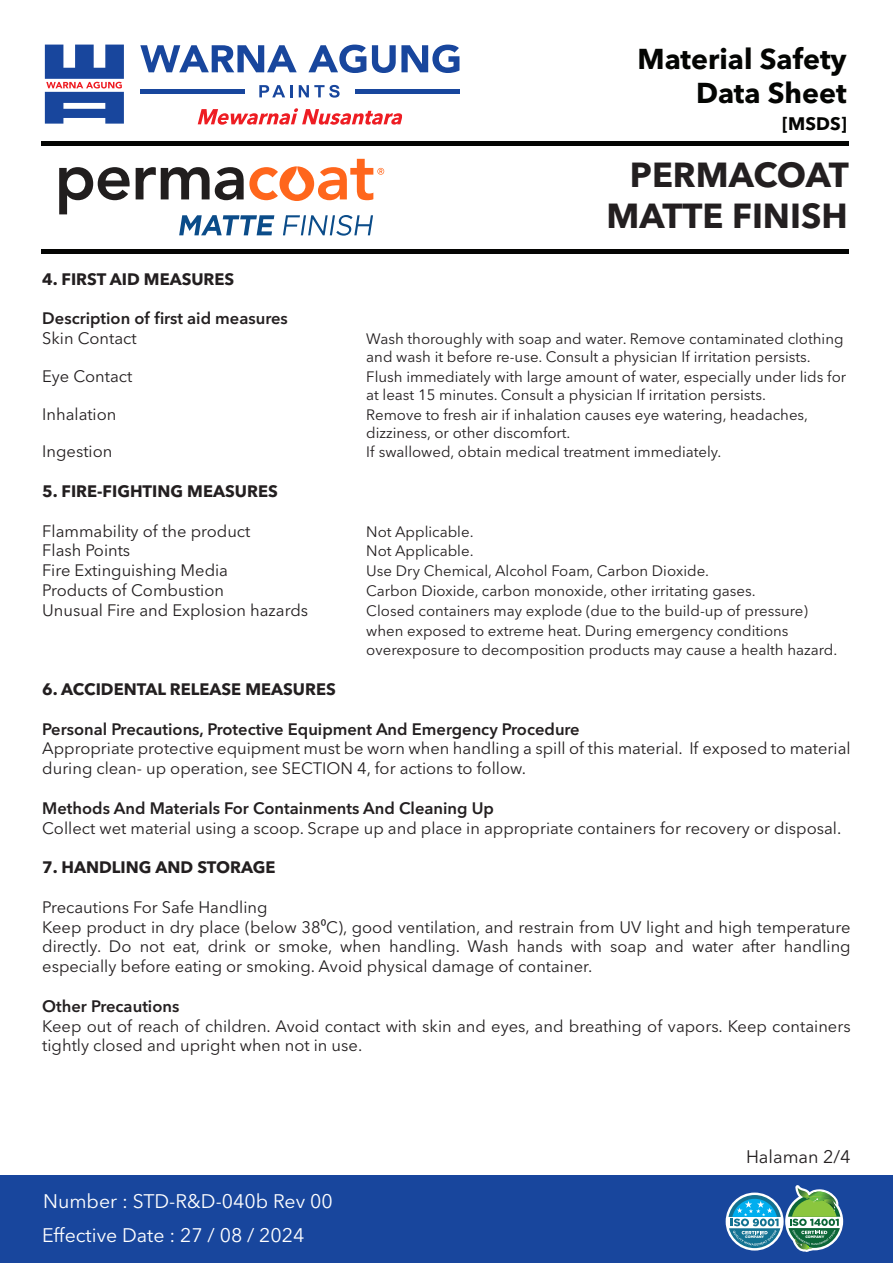
<style>
.page{position:relative;width:893px;height:1263px;background:#fff}
.page>*{position:absolute;margin:0;border:0;box-sizing:border-box;transform-origin:0 0}
.t1{font:700 34.5px/41.4px "Avenir Next LT Pro";color:#231f20;text-align:right}
.t2{font:700 28.5px/34.2px "Avenir Next LT Pro";color:#040503;text-align:right}
.t3{font:19.5px/34px "Avenir Next LT Pro";color:#fff}
.t4{font:18px "Avenir Next LT Pro";color:#231f20}
.t5{font:700 18px "Avenir Next LT Pro";color:#040503}
.t6{font:16.5px/19.8px "Avenir Next LT Pro";color:#231f20}
.t7{font:600 16.5px "Avenir Next LT Pro";color:#231f20}
.t8{font:700 16.5px "Avenir Next LT Pro";color:#231f20}
.t9{font:15px/18px "Avenir Next LT Pro";color:#231f20}
.t10{font:900 3.6px "Gotham";color:#fff}
.s1{font-family:"Myriad Pro"}
</style>
<div class="page">
<div style="left:0;top:1175px;width:893px;height:88px;background:#18469d"></div>
<div style="left:140px;top:89px;width:104px;height:5px;background:#18469d"></div>
<div style="left:355px;top:89px;width:104px;height:5px;background:#18469d"></div>
<svg style="left:259px;top:85px;width:34px;height:12px"></svg>
<svg style="left:299px;top:85px;width:41px;height:13px"></svg>
<svg style="left:140px;top:45px;width:319px;height:28px"></svg>
<svg style="left:45px;top:45px;width:79px;height:79px"></svg>
<svg style="left:198px;top:108px;width:204px;height:17px"></svg>
<svg style="left:728px;top:1185px;width:115px;height:67px"></svg>
<hr style="left:42px;top:141px;width:807px;height:4px;background:#040503">
<hr style="left:42px;top:249px;width:807px;height:4px;background:#040503">
<svg style="left:59px;top:159px;width:325px;height:77px"></svg>
<h2 class="t2" style="left:638px;top:42px;width:211px">Material Safety<br>Data Sheet</h2>
<p class="t5" style="left:782px;top:113px;width:66px">[MSDS]</p>
<h1 class="t1" style="left:606px;top:154px;width:244px">PERMACOAT<br>MATTE FINISH</h1>
<p class="t8" style="left:42px;top:269px;width:194px">4. FIRST AID MEASURES</p>
<p class="t7" style="left:42px;top:308px;width:247px">Description of first aid measures</p>
<p class="t6" style="left:42px;top:328px;width:96px">Skin Contact</p>
<p class="t9" style="left:366px;top:330px;width:479px">Wash thoroughly with soap and water. Remove contaminated clothing and wash it before re-use. Consult a physician If irritation persists.</p>
<p class="t6" style="left:42px;top:366px;width:92px">Eye Contact</p>
<p class="t9" style="left:366px;top:367px;width:481px">Flush immediately with large amount of water, especially under lids for at least 15 minutes. Consult a physician If irritation persists.</p>
<p class="t6" style="left:42px;top:404px;width:76px">Inhalation</p>
<p class="t9" style="left:366px;top:405px;width:443px">Remove to fresh air if inhalation causes eye watering, headaches, dizziness, or other discomfort.</p>
<p class="t6" style="left:42px;top:442px;width:72px">Ingestion</p>
<p class="t9" style="left:366px;top:443px;width:357px">If swallowed, obtain medical treatment immediately.</p>
<p class="t8" style="left:42px;top:481px;width:237px">5. FIRE-FIGHTING MEASURES</p>
<p class="t6" style="left:42px;top:521px;width:210px">Flammability of the product</p>
<p class="t9" style="left:366px;top:522px;width:109px">Not Applicable.</p>
<p class="t6" style="left:42px;top:541px;width:90px">Flash Points</p>
<p class="t9" style="left:366px;top:542px;width:109px">Not Applicable.</p>
<p class="t6" style="left:42px;top:560px;width:187px">Fire Extinguishing Media</p>
<p class="t9" style="left:366px;top:562px;width:344px">Use Dry Chemical, Alcohol Foam, Carbon Dioxide.</p>
<p class="t6" style="left:42px;top:580px;width:183px">Products of Combustion</p>
<p class="t9" style="left:366px;top:582px;width:391px">Carbon Dioxide, carbon monoxide, other irritating gases.</p>
<p class="t6" style="left:42px;top:600px;width:267px">Unusual Fire and Explosion hazards</p>
<p class="t9" style="left:366px;top:601px;width:473px;line-height:19.8px">Closed containers may explode (due to the build-up of pressure) when exposed to extreme heat. During emergency conditions overexposure to decomposition products may cause a health hazard.</p>
<p class="t8" style="left:42px;top:679px;width:295px">6. ACCIDENTAL RELEASE MEASURES</p>
<p class="t7" style="left:42px;top:719px;width:539px">Personal Precautions, Protective Equipment And Emergency Procedure</p>
<p class="t6" style="left:42px;top:739px;width:810px">Appropriate protective equipment must be worn when handling a spill of this material. If exposed to material during clean- up operation, see SECTION 4, for actions to follow.</p>
<p class="t7" style="left:42px;top:798px;width:453px">Methods And Materials For Containments And Cleaning Up</p>
<p class="t6" style="left:42px;top:818px;width:801px">Collect wet material using a scoop. Scrape up and place in appropriate containers for recovery or disposal.</p>
<p class="t8" style="left:42px;top:857px;width:235px">7. HANDLING AND STORAGE</p>
<p class="t6" style="left:42px;top:897px;width:810px">Precautions For Safe Handling<br>Keep product in dry place (below 38<span class="s1">0</span>C), good ventilation, and restrain from UV light and high temperature directly. Do not eat, drink or smoke, when handling. Wash hands with soap and water after handling especially before eating or smoking. Avoid physical damage of container.</p>
<p class="t7" style="left:42px;top:996px;width:139px">Other Precautions</p>
<p class="t6" style="left:42px;top:1016px;width:810px">Keep out of reach of children. Avoid contact with skin and eyes, and breathing of vapors. Keep containers tightly closed and upright when not in use.</p>
<p class="t3" style="left:42px;top:1184px;width:292px">Number : STD-R&amp;D-040b Rev 00<br>Effective Date : 27 / 08 / 2024</p>
<p class="t4" style="left:746px;top:1145px;width:106px">Halaman 2/4</p>
<p class="t10" style="left:745px;top:1234px;width:20px">COMPANY</p>
<p class="t10" style="left:805px;top:1234px;width:20px">COMPANY</p>
</div>
